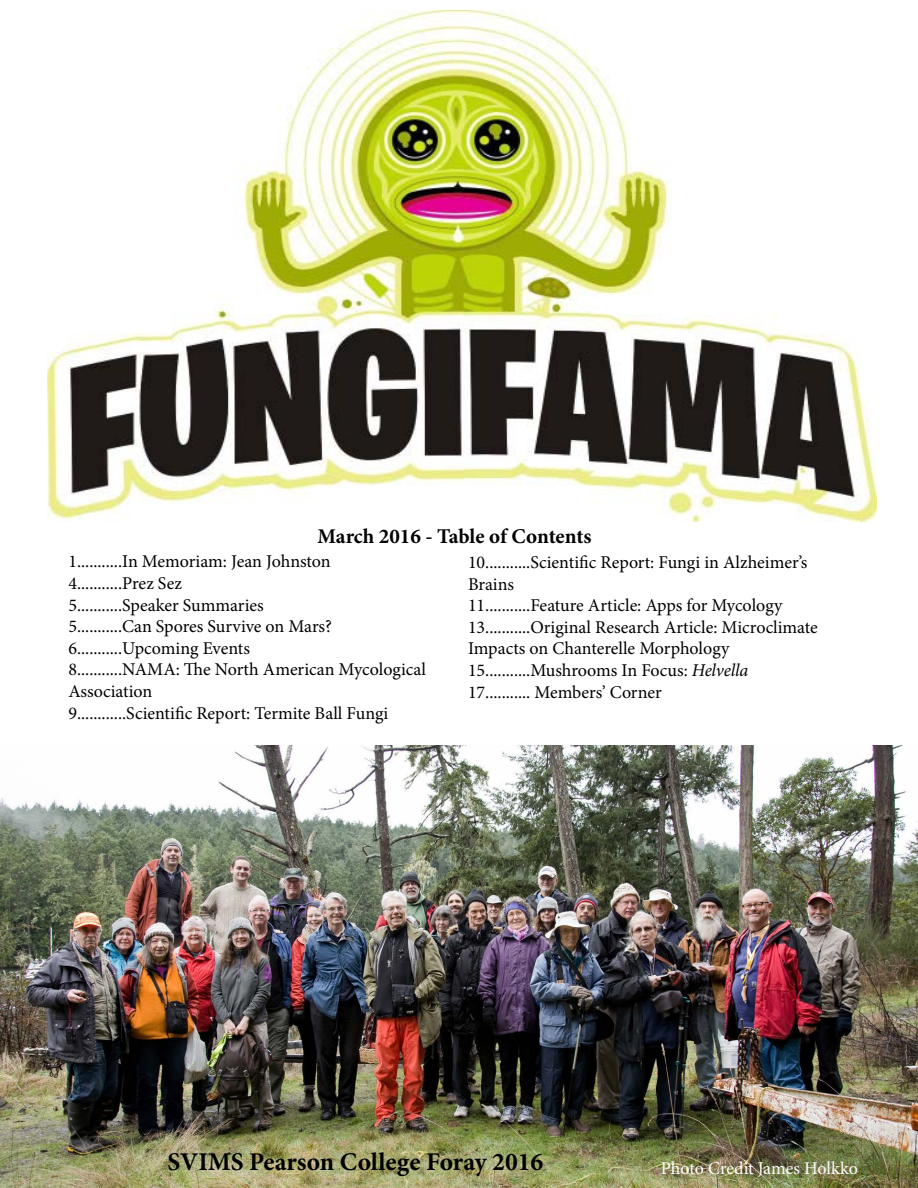
<style>
.page{position:relative;width:918px;height:1188px;background:#fff}
.page>*{position:absolute;margin:0;border:0;box-sizing:border-box;transform-origin:0 0}
.t1{font:700 25.5px "Minion Pro";color:#000}
.t2{font:700 21px "Minion Pro";letter-spacing:-.005em;color:#000}
.t3{font:18px/21.6px "Minion Pro";color:#000}
.t4{font:18px "Minion Pro";letter-spacing:-.005em;color:#fff}
.s1{font-style:italic}
</style>
<div class="page">
<img style="left:0;top:745px;width:918px;height:443px">
<img style="left:47px;top:11px;width:830px;height:511px">
<p class="t2" style="left:318px;top:521px;width:276px">March 2016 - Table of Contents</p>
<p class="t3" style="left:68px;top:551px;width:359px">1...........In Memoriam: Jean Johnston<br>4...........Prez Sez<br>5...........Speaker Summaries<br>5...........Can Spores Survive on Mars?<br>6...........Upcoming Events<br>8...........NAMA: The North American Mycological Association<br>9............Scientific Report: Termite Ball Fungi</p>
<p class="t3" style="left:468px;top:552px;width:351px">10...........Scientific Report: Fungi in Alzheimer’s Brains<br>11...........Feature Article: Apps for Mycology 13...........Original Research Article: Microclimate Impacts on Chanterelle Morphology 15...........Mushrooms In Focus: <span class="s1">Helvella<br></span>17........... Members’ Corner</p>
<h1 class="t1" style="left:167px;top:1144px;width:377px">SVIMS Pearson College Foray 2016</h1>
<p class="t4" style="left:661px;top:1156px;width:199px">Photo Credit James Holkko</p>
</div>
